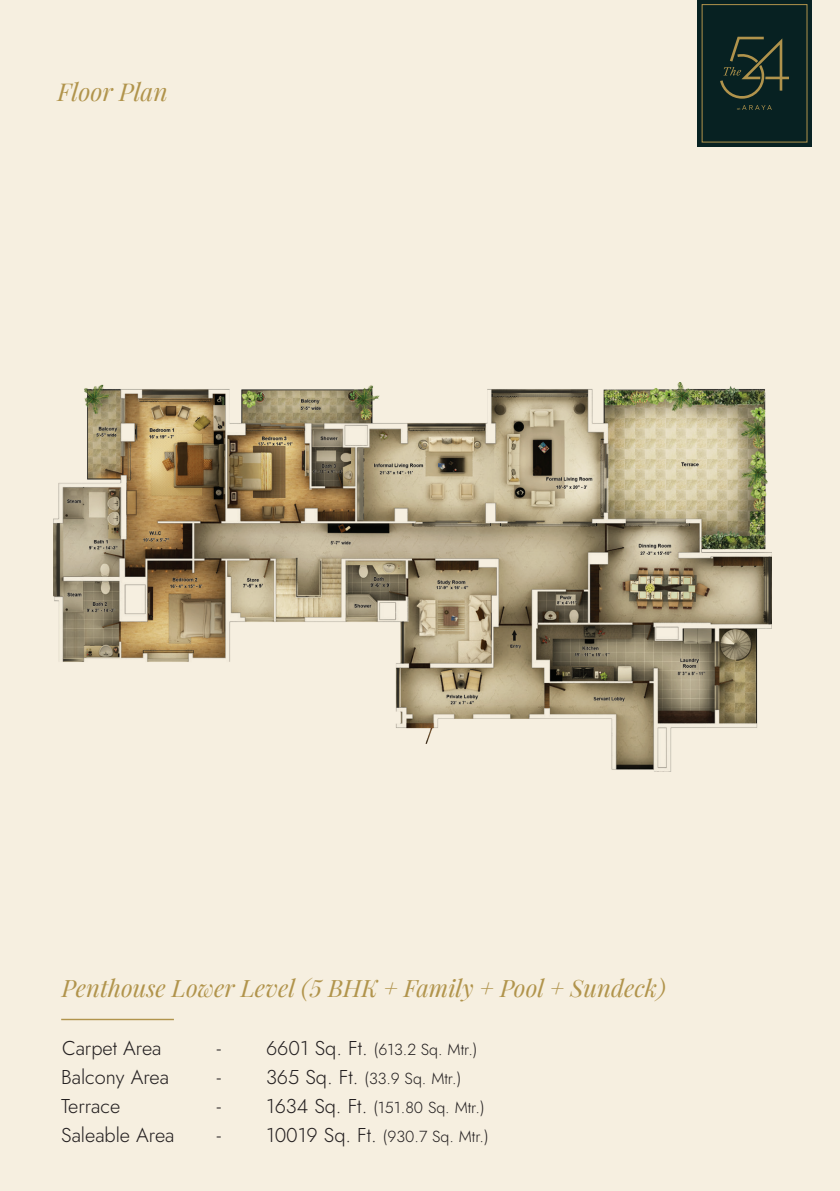
<style>
.page{position:relative;width:840px;height:1191px;background:#fff}
.page>*{position:absolute;margin:0;border:0;box-sizing:border-box;transform-origin:0 0}
.t1{font:italic 24.6px "Playfair Display";color:#b1944c}
.t2{font:italic 24px "Playfair Display";color:#b1944c}
.t3{font:300 20px "Jost";color:#231f20}
.t4{font:300 16px "Jost";color:#231f20}
.s1{font-size:20px}
</style>
<div class="page">
<div style="left:0;top:0;width:839px;height:1191px;background:#f6efe0"></div>
<div style="left:697px;top:0;width:114px;height:147px;background:#072122"></div>
<svg style="left:737px;top:105px;width:34px;height:5px"></svg>
<svg style="left:720px;top:37px;width:68px;height:62px"></svg>
<img style="left:53px;top:383px;width:718px;height:388px">
<hr style="left:61px;top:1018px;width:113px;height:2px;background:#b1944c">
<h1 class="t1" style="left:58px;top:73px;width:112px">Floor Plan</h1>
<h2 class="t2" style="left:62px;top:969px;width:605px">Penthouse Lower Level (5 BHK + Family + Pool + Sundeck)</h2>
<p class="t3" style="left:62px;top:1034px;width:101px">Carpet Area</p>
<p class="t4" style="left:216px;top:1039px;width:262px"><span class="s1">- 6601 Sq. Ft.</span> (613.2 Sq. Mtr.)</p>
<p class="t3" style="left:61px;top:1063px;width:109px">Balcony Area</p>
<p class="t4" style="left:216px;top:1067px;width:246px"><span class="s1">- 365 Sq. Ft.</span> (33.9 Sq. Mtr.)</p>
<p class="t3" style="left:61px;top:1092px;width:61px">Terrace</p>
<p class="t4" style="left:216px;top:1096px;width:269px"><span class="s1">- 1634 Sq. Ft.</span> (151.80 Sq. Mtr.)</p>
<p class="t3" style="left:61px;top:1121px;width:115px">Saleable Area</p>
<p class="t4" style="left:216px;top:1125px;width:273px"><span class="s1">- 10019 Sq. Ft.</span> (930.7 Sq. Mtr.)</p>
</div>
